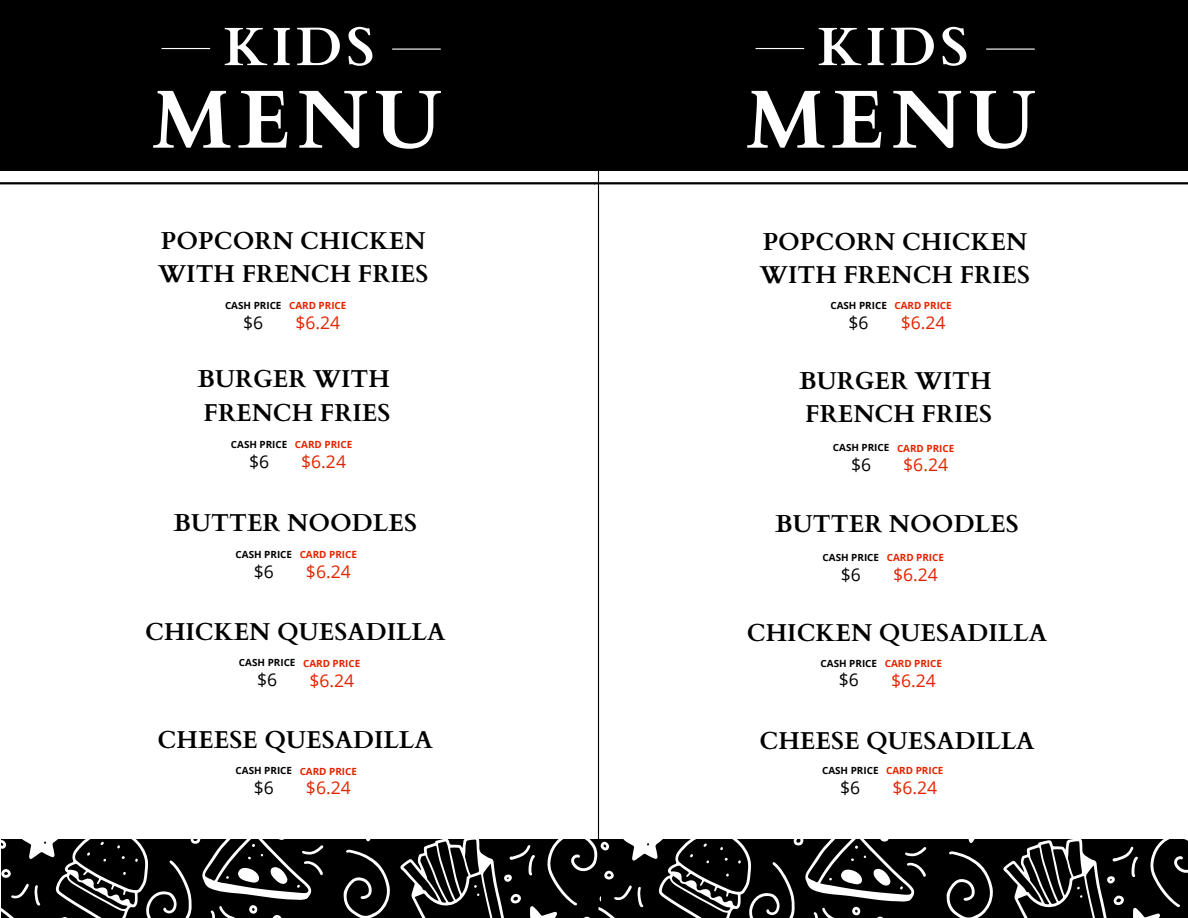
<style>
.page{position:relative;width:1188px;height:918px;background:#fff}
.page>*{position:absolute;margin:0;border:0;box-sizing:border-box;transform-origin:0 0}
.t1{font:700 82.5px "Cardo";letter-spacing:.075em;color:#fff}
.t2{font:700 54px "Cardo";letter-spacing:.07em;color:#fff}
.t3{font:700 24.45px "Cardo";color:#000}
.t4{font:17.55px "Open Sans";color:#e32400}
.t5{font:17.55px "Open Sans";color:#000}
.t6{font:700 9.9px "Open Sans";color:#000}
.t7{font:700 9.9px "Open Sans";color:#e32400}
</style>
<div class="page">
<div style="left:0;top:0;width:595px;height:171px;background:#000"></div>
<hr style="left:0;top:182px;width:595px;height:2px;background:#000">
<hr style="left:392px;top:49px;width:49px;height:1px;background:#fff">
<hr style="left:162px;top:48px;width:48px;height:1px;background:#fff">
<div style="left:593px;top:0;width:595px;height:171px;background:#000"></div>
<hr style="left:594px;top:182px;width:594px;height:2px;background:#000">
<hr style="left:986px;top:49px;width:49px;height:1px;background:#fff">
<hr style="left:756px;top:48px;width:48px;height:1px;background:#fff">
<div style="left:1px;top:840px;width:1187px;height:78px;background:#000"></div>
<hr style="left:598px;top:0;width:1px;height:840px;background:#000">
<svg style="left:349px;top:839px;width:41px;height:3px"></svg>
<svg style="left:344px;top:850px;width:46px;height:68px"></svg>
<svg style="left:1px;top:839px;width:322px;height:79px"></svg>
<svg style="left:968px;top:840px;width:6px;height:3px"></svg>
<svg style="left:947px;top:851px;width:46px;height:67px"></svg>
<svg style="left:400px;top:838px;width:526px;height:80px"></svg>
<svg style="left:1003px;top:840px;width:185px;height:78px"></svg>
<p class="t2" style="left:224px;top:12px;width:153px">KIDS</p>
<p class="t2" style="left:818px;top:12px;width:153px">KIDS</p>
<p class="t1" style="left:152px;top:66px;width:291px">MENU</p>
<p class="t1" style="left:746px;top:66px;width:291px">MENU</p>
<p class="t3" style="left:161px;top:224px;width:266px">POPCORN CHICKEN</p>
<p class="t3" style="left:158px;top:258px;width:272px">WITH FRENCH FRIES</p>
<p class="t3" style="left:763px;top:225px;width:266px">POPCORN CHICKEN</p>
<p class="t3" style="left:760px;top:259px;width:272px">WITH FRENCH FRIES</p>
<p class="t6" style="left:225px;top:298px;width:58px">CASH PRICE</p>
<p class="t5" style="left:243px;top:310px;width:22px">$6</p>
<p class="t7" style="left:289px;top:299px;width:59px">CARD PRICE</p>
<p class="t4" style="left:295px;top:310px;width:46px">$6.24</p>
<p class="t6" style="left:830px;top:298px;width:58px">CASH PRICE</p>
<p class="t5" style="left:849px;top:310px;width:22px">$6</p>
<p class="t7" style="left:894px;top:298px;width:59px">CARD PRICE</p>
<p class="t4" style="left:901px;top:310px;width:46px">$6.24</p>
<p class="t3" style="left:197px;top:363px;width:194px">BURGER WITH</p>
<p class="t3" style="left:204px;top:397px;width:188px">FRENCH FRIES</p>
<p class="t3" style="left:799px;top:364px;width:194px">BURGER WITH</p>
<p class="t3" style="left:805px;top:398px;width:188px">FRENCH FRIES</p>
<p class="t6" style="left:231px;top:437px;width:58px">CASH PRICE</p>
<p class="t5" style="left:249px;top:449px;width:22px">$6</p>
<p class="t7" style="left:295px;top:438px;width:59px">CARD PRICE</p>
<p class="t4" style="left:301px;top:449px;width:46px">$6.24</p>
<p class="t6" style="left:833px;top:441px;width:58px">CASH PRICE</p>
<p class="t5" style="left:851px;top:452px;width:22px">$6</p>
<p class="t7" style="left:897px;top:441px;width:59px">CARD PRICE</p>
<p class="t4" style="left:903px;top:453px;width:46px">$6.24</p>
<p class="t3" style="left:174px;top:507px;width:245px">BUTTER NOODLES</p>
<p class="t3" style="left:775px;top:508px;width:245px">BUTTER NOODLES</p>
<p class="t6" style="left:236px;top:547px;width:58px">CASH PRICE</p>
<p class="t5" style="left:254px;top:559px;width:22px">$6</p>
<p class="t7" style="left:300px;top:547px;width:59px">CARD PRICE</p>
<p class="t4" style="left:306px;top:559px;width:46px">$6.24</p>
<p class="t6" style="left:823px;top:551px;width:58px">CASH PRICE</p>
<p class="t5" style="left:841px;top:562px;width:22px">$6</p>
<p class="t7" style="left:887px;top:551px;width:59px">CARD PRICE</p>
<p class="t4" style="left:893px;top:563px;width:46px">$6.24</p>
<p class="t3" style="left:145px;top:616px;width:302px">CHICKEN QUESADILLA</p>
<p class="t3" style="left:747px;top:617px;width:302px">CHICKEN QUESADILLA</p>
<p class="t6" style="left:239px;top:656px;width:58px">CASH PRICE</p>
<p class="t5" style="left:257px;top:668px;width:22px">$6</p>
<p class="t7" style="left:303px;top:656px;width:59px">CARD PRICE</p>
<p class="t4" style="left:309px;top:668px;width:46px">$6.24</p>
<p class="t6" style="left:821px;top:656px;width:58px">CASH PRICE</p>
<p class="t5" style="left:839px;top:668px;width:22px">$6</p>
<p class="t7" style="left:885px;top:656px;width:59px">CARD PRICE</p>
<p class="t4" style="left:891px;top:668px;width:46px">$6.24</p>
<p class="t3" style="left:158px;top:723px;width:277px">CHEESE QUESADILLA</p>
<p class="t3" style="left:759px;top:724px;width:277px">CHEESE QUESADILLA</p>
<p class="t6" style="left:236px;top:764px;width:58px">CASH PRICE</p>
<p class="t5" style="left:254px;top:775px;width:22px">$6</p>
<p class="t7" style="left:300px;top:764px;width:59px">CARD PRICE</p>
<p class="t4" style="left:306px;top:776px;width:46px">$6.24</p>
<p class="t6" style="left:822px;top:763px;width:58px">CASH PRICE</p>
<p class="t5" style="left:840px;top:775px;width:22px">$6</p>
<p class="t7" style="left:886px;top:764px;width:59px">CARD PRICE</p>
<p class="t4" style="left:892px;top:775px;width:46px">$6.24</p>
</div>
